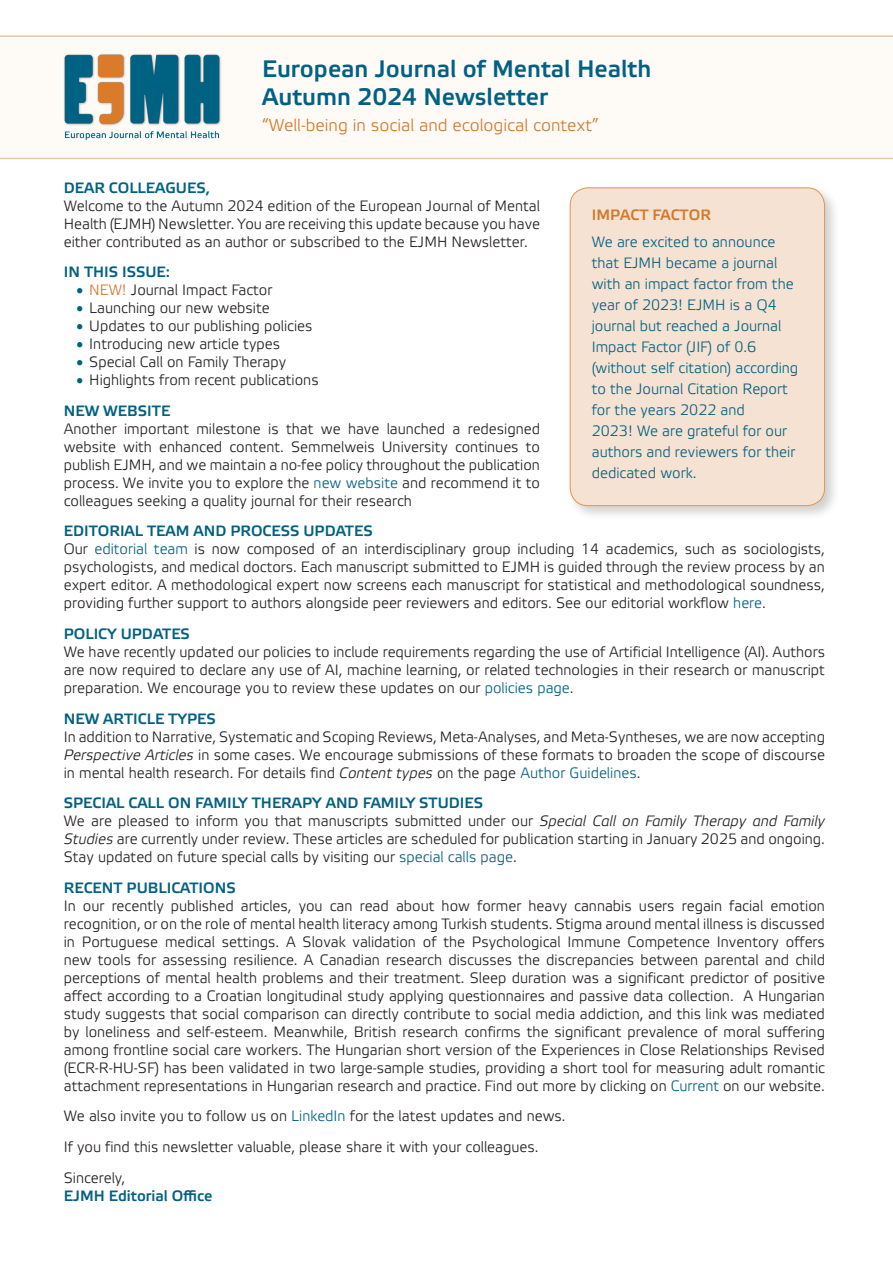
<style>
.page{position:relative;width:893px;height:1263px;background:#fff}
.page>*{position:absolute;margin:0;border:0;box-sizing:border-box;transform-origin:0 0}
.t1{font:23.85px/28.7px "Elektra Medium Pro";color:#026182}
.t2{font:17.1px "Elektra Light Pro";color:#d4792a}
._2{font:15px/18px "Elektra Light Pro";color:#231f20;text-align:justify}
._2-2{font:15px/21px "Elektra Light Pro";color:#026182}
.cim{font:700 15px "Elektra Light Pro";color:#026182}
.abstr{font:700 15px "Elektra Light Pro";color:#026182}
._2-3{font:700 15px "Elektra Light Pro";color:#026182}
.abstr-2{font:700 15px "Elektra Light Pro";color:#d4792a}
.s1{color:#026182}
.s2{color:#d4792a}
.s3{font-style:italic}
</style>
<div class="page">
<div style="left:0;top:35px;width:893px;height:124px;background:#fefaf6"></div>
<img style="left:57px;top:35px;width:176px;height:123px">
<div style="left:258px;top:55px;width:396px;height:84px;background:#fefaf7"></div>
<div style="left:567px;top:184px;width:273px;height:337px;background:#231f20;opacity:.21"></div>
<div style="left:570px;top:188px;width:255px;height:318px;background:#f5e2d2;border-radius:18px"></div>
<div style="left:570px;top:187px;width:255px;height:319px;border:1px solid #de9657;border-radius:18px"></div>
<p class="t1" style="left:262px;top:55px;width:391px">European Journal of Mental Health<br>Autumn 2024 Newsletter</p>
<p class="t2" style="left:262px;top:116px;width:338px">“Well-being in social and ecological context”</p>
<p class="abstr" style="left:64px;top:179px;width:148px">DEAR COLLEAGUES,</p>
<p class="_2" style="left:64px;top:197px;width:478px">Welcome to the Autumn 2024 edition of the European Journal of Mental Health (EJMH) Newsletter. You are receiving this update because you have either contributed as an author or subscribed to the EJMH Newsletter.</p>
<p class="abstr" style="left:64px;top:264px;width:108px">IN THIS ISSUE:</p>
<p class="_2" style="left:77px;top:282px;width:197px"><span class="s1">•</span> <span class="s2">NEW!</span> Journal Impact Factor</p>
<p class="_2" style="left:77px;top:300px;width:195px"><span class="s1">•</span> Launching our new website</p>
<p class="_2" style="left:77px;top:318px;width:237px"><span class="s1">•</span> Updates to our publishing policies</p>
<p class="_2" style="left:77px;top:336px;width:205px"><span class="s1">•</span> Introducing new article types</p>
<p class="_2" style="left:77px;top:354px;width:211px"><span class="s1">•</span> Special Call on Family Therapy</p>
<p class="_2" style="left:77px;top:372px;width:244px"><span class="s1">•</span> Highlights from recent publications</p>
<p class="abstr" style="left:64px;top:402px;width:108px">NEW WEBSITE</p>
<p class="_2" style="left:64px;top:420px;width:478px">Another important milestone is that we have launched a redesigned website with enhanced content. Semmelweis University continues to publish EJMH, and we maintain a no-fee policy throughout the publication process. We invite you to explore the <span class="s1">new website</span> and recommend it to colleagues seeking a quality journal for their research</p>
<p class="abstr" style="left:64px;top:523px;width:310px">EDITORIAL TEAM AND PROCESS UPDATES</p>
<p class="_2" style="left:64px;top:541px;width:763px">Our <span class="s1">editorial team</span> is now composed of an interdisciplinary group including 14 academics, such as sociologists, psychologists, and medical doctors. Each manuscript submitted to EJMH is guided through the review process by an expert editor. A methodological expert now screens each manuscript for statistical and methodological soundness, providing further support to authors alongside peer reviewers and editors. See our editorial workflow <span class="s1">here</span>.</p>
<p class="_2-3" style="left:64px;top:626px;width:128px">POLICY UPDATES</p>
<p class="_2" style="left:64px;top:643px;width:763px">We have recently updated our policies to include requirements regarding the use of Artificial Intelligence (AI). Authors are now required to declare any use of AI, machine learning, or related technologies in their research or manuscript preparation. We encourage you to review these updates on our <span class="s1">policies page</span>.</p>
<p class="cim" style="left:64px;top:710px;width:153px">NEW ARTICLE TYPES</p>
<p class="_2" style="left:64px;top:728px;width:763px">In addition to Narrative, Systematic and Scoping Reviews, Meta-Analyses, and Meta-Syntheses, we are now accepting <span class="s3">Perspective Articles</span> in some cases. We encourage submissions of these formats to broaden the scope of discourse in mental health research. For details find <span class="s3">Content types</span> on the page <span class="s1">Author Guidelines</span>.</p>
<p class="cim" style="left:64px;top:795px;width:421px">SPECIAL CALL ON FAMILY THERAPY AND FAMILY STUDIES</p>
<p class="_2" style="left:64px;top:813px;width:763px">We are pleased to inform you that manuscripts submitted under our <span class="s3">Special Call on Family Therapy and Family Studies</span> are currently under review. These articles are scheduled for publication starting in January 2025 and ongoing.<br>Stay updated on future special calls by visiting our <span class="s1">special calls page</span>.</p>
<p class="cim" style="left:64px;top:879px;width:173px">RECENT PUBLICATIONS</p>
<p class="_2" style="left:64px;top:897px;width:763px">In our recently published articles, you can read about how former heavy cannabis users regain facial emotion recognition, or on the role of mental health literacy among Turkish students. Stigma around mental illness is discussed in Portuguese medical settings. A Slovak validation of the Psychological Immune Competence Inventory offers new tools for assessing resilience. A Canadian research discusses the discrepancies between parental and child perceptions of mental health problems and their treatment. Sleep duration was a significant predictor of positive affect according to a Croatian longitudinal study applying questionnaires and passive data collection. A Hungarian study suggests that social comparison can directly contribute to social media addiction, and this link was mediated by loneliness and self-esteem. Meanwhile, British research confirms the significant prevalence of moral suffering among frontline social care workers. The Hungarian short version of the Experiences in Close Relationships Revised (ECR-R-HU-SF) has been validated in two large-sample studies, providing a short tool for measuring adult romantic attachment representations in Hungarian research and practice. Find out more by clicking on <span class="s1">Current</span> on our website.</p>
<p class="_2" style="left:64px;top:1108px;width:503px">We also invite you to follow us on <span class="s1">LinkedIn</span> for the latest updates and news.</p>
<p class="_2" style="left:64px;top:1138px;width:476px">If you find this newsletter valuable, please share it with your colleagues.</p>
<p class="_2" style="left:64px;top:1169px;width:63px">Sincerely,</p>
<p class="cim" style="left:64px;top:1187px;width:150px">EJMH Editorial Office</p>
<p class="abstr-2" style="left:592px;top:207px;width:121px">IMPACT FACTOR</p>
<p class="_2-2" style="left:592px;top:232px;width:208px">We are excited to announce that EJMH became a journal with an impact factor from the year of 2023! EJMH is a Q4 journal but reached a Journal<br>Impact Factor (JIF) of 0.6 (without self citation) according to the Journal Citation Report for the years 2022 and<br>2023! We are grateful for our authors and reviewers for their dedicated work.</p>
</div>
